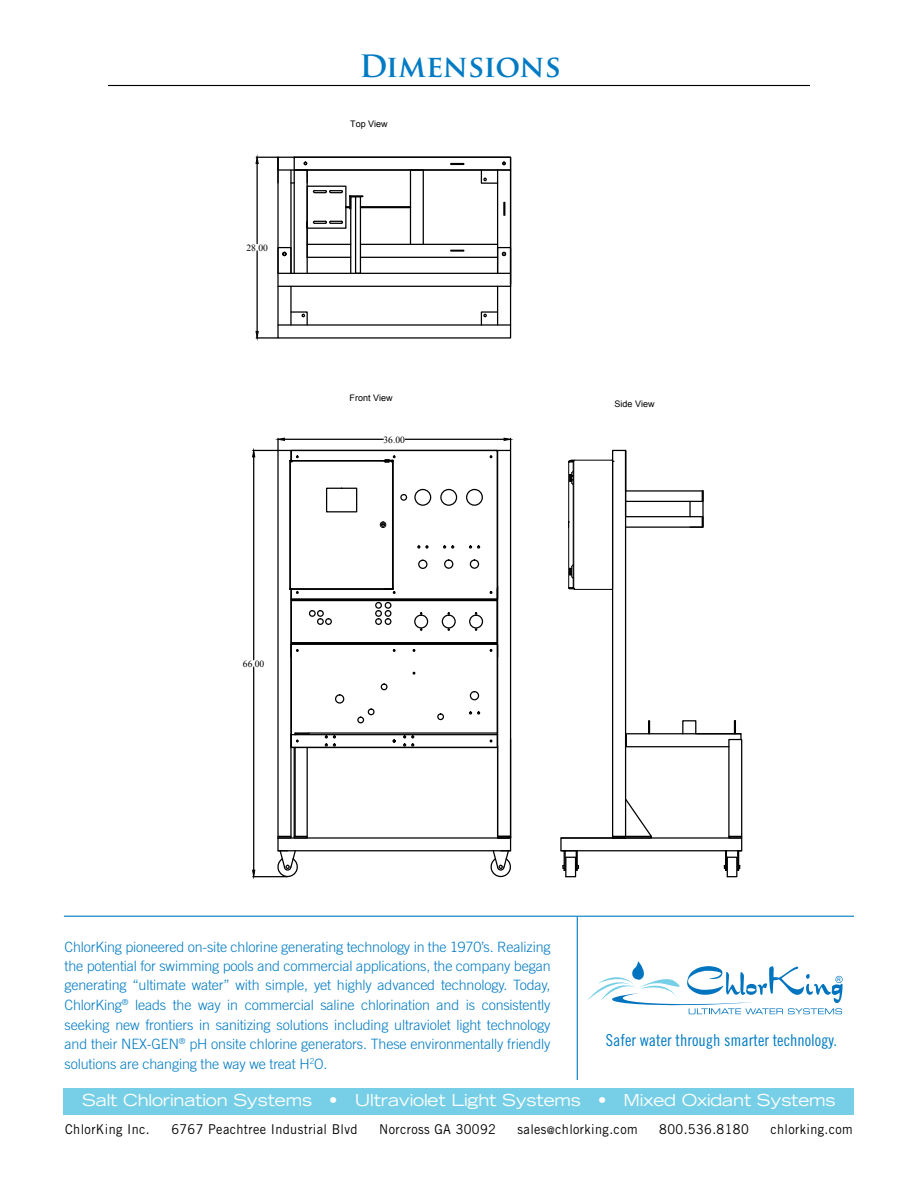
<style>
.page{position:relative;width:918px;height:1188px;background:#fff}
.page>*{position:absolute;margin:0;border:0;box-sizing:border-box;transform-origin:0 0}
.t1{font:700 30px "Trajan Pro";letter-spacing:-.01em;color:#007bc3}
.t2{font:expanded 16.5px "Trade Gothic LT Std";letter-spacing:-.01em;color:#fff}
.t3{font:16.5px "Trade Gothic LT Std Cn 18";color:#007bc3}
.t4{font:300 14.25px/19.5px "Trade Gothic LT Std";letter-spacing:-.01em;color:#007bc3;text-align:justify}
.t5{font:13.5px "Trade Gothic LT Std";letter-spacing:.03em;color:#000;scale:.94 1}
.t6{font:9.6px "Times New Roman";color:#000}
.t7{font:9px "Arial";color:#000}
.s1{font-size:10.5px}
</style>
<div class="page">
<hr style="left:108px;top:85px;width:702px;height:1px;background:#000">
<hr style="left:64px;top:916px;width:790px;height:1px;background:#007bc3">
<svg style="left:588px;top:961px;width:255px;height:53px"></svg>
<div style="left:64px;top:1088px;width:790px;height:27px;background:#76cfe6"></div>
<hr style="left:577px;top:916px;width:1px;height:164px;background:#007bc3">
<hr style="left:278px;top:324px;width:233px;height:2px;background:#000">
<svg style="left:480px;top:311px;width:19px;height:15px"></svg>
<svg style="left:290px;top:311px;width:18px;height:15px"></svg>
<div style="left:560px;top:837px;width:182px;height:14px;border:1px solid #000"></div>
<div style="left:277px;top:837px;width:234px;height:14px;border:1px solid #000"></div>
<div style="left:568px;top:461px;width:2px;height:127px;border:1px solid #000"></div>
<hr style="left:573px;top:461px;width:1px;height:127px;background:#000">
<hr style="left:575px;top:589px;width:37px;height:1px;background:#000">
<hr style="left:575px;top:460px;width:37px;height:1px;background:#000">
<svg style="left:568px;top:587px;width:7px;height:3px"></svg>
<svg style="left:568px;top:459px;width:7px;height:4px"></svg>
<svg style="left:569px;top:471px;width:5px;height:14px"></svg>
<svg style="left:569px;top:564px;width:5px;height:15px"></svg>
<svg style="left:611px;top:449px;width:131px;height:390px"></svg>
<hr style="left:253px;top:876px;width:34px;height:1px;background:#000">
<hr style="left:253px;top:668px;width:1px;height:202px;background:#000">
<svg style="left:252px;top:869px;width:4px;height:8px"></svg>
<svg style="left:252px;top:437px;width:260px;height:402px"></svg>
<hr style="left:290px;top:286px;width:2px;height:39px;background:#000">
<hr style="left:497px;top:286px;width:1px;height:39px;background:#000">
<svg style="left:490px;top:849px;width:22px;height:29px"></svg>
<svg style="left:277px;top:849px;width:23px;height:29px"></svg>
<svg style="left:560px;top:850px;width:20px;height:27px"></svg>
<div style="left:727px;top:857px;width:10px;height:20px;border:1px solid #000"></div>
<div style="left:737px;top:850px;width:2px;height:21px;border:1px solid #000"></div>
<svg style="left:723px;top:850px;width:5px;height:27px"></svg>
<svg style="left:737px;top:864px;width:4px;height:7px"></svg>
<hr style="left:256px;top:337px;width:22px;height:2px;background:#000">
<hr style="left:256px;top:251px;width:2px;height:80px;background:#000">
<svg style="left:255px;top:156px;width:257px;height:132px"></svg>
<svg style="left:255px;top:331px;width:4px;height:8px"></svg>
<h1 class="t1" style="left:359px;top:47px;width:203px">Dimensions</h1>
<p class="t6" style="left:247px;top:241px;width:23px">28.00</p>
<p class="t7" style="left:350px;top:118px;width:39px">Top View</p>
<p class="t7" style="left:350px;top:392px;width:45px">Front View</p>
<p class="t6" style="left:383px;top:433px;width:23px">36.00</p>
<p class="t6" style="left:243px;top:657px;width:23px">66.00</p>
<p class="t7" style="left:615px;top:397px;width:42px">Side View</p>
<p class="t4" style="left:65px;top:937px;width:488px">ChlorKing pioneered on-site chlorine generating technology in the 1970’s. Realizing the potential for swimming pools and commercial applications, the company began generating “ultimate water” with simple, yet highly advanced technology. Today, ChlorKing<sup>®</sup> leads the way in commercial saline chlorination and is consistently seeking new frontiers in sanitizing solutions including ultraviolet light technology and their NEX-GEN<sup>®</sup> pH onsite chlorine generators. These environmentally friendly solutions are changing the way we treat H<sup>2</sup>O.</p>
<p class="t2" style="left:82px;top:1090px;width:755px">Salt Chlorination Systems • Ultraviolet Light Systems • Mixed Oxidant Systems</p>
<p class="t5" style="left:65px;top:1121px;width:92px">ChlorKing Inc.</p>
<p class="t5" style="left:171px;top:1121px;width:200px">6767 Peachtree Industrial Blvd</p>
<p class="t5" style="left:379px;top:1121px;width:126px">Norcross GA 30092</p>
<p class="t5" style="left:518px;top:1121px;width:129px">sales<span class="s1">@</span>chlorking.com</p>
<p class="t5" style="left:659px;top:1121px;width:97px">800.536.8180</p>
<p class="t5" style="left:770px;top:1121px;width:89px">chlorking.com</p>
<p class="t3" style="left:606px;top:1031px;width:233px">Safer water through smarter technology.</p>
</div>
